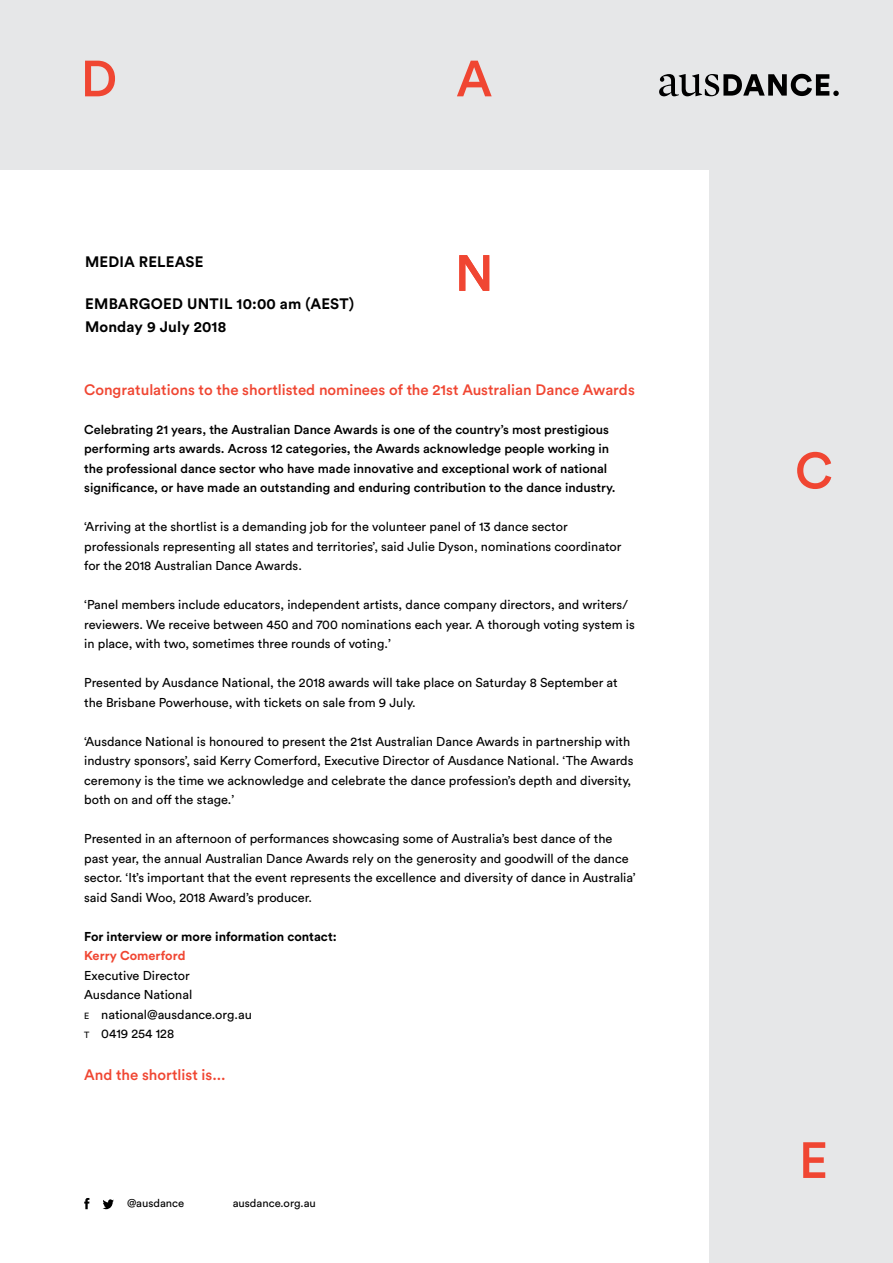
<style>
.page{position:relative;width:893px;height:1263px;background:#e6e7e8}
.page>*{position:absolute;margin:0;border:0;box-sizing:border-box;transform-origin:0 0}
.t1{font:500 15px "Circular Std";color:#f04632}
.t2{font:700 15px/22.5px "Circular Std";letter-spacing:.01em;color:#000}
.t3{font:12.75px/19.5px "Circular Std";color:#000}
.t4{font:500 12.75px/19.5px "Circular Std";color:#000}
.t5{font:700 12.75px "Circular Std";color:#000}
.t6{font:700 12.75px "Circular Std";color:#f04632}
.t7{font:11.25px "Circular Std";color:#000}
.s1{font-size:8.85px}
</style>
<div class="page">
<div style="left:0;top:170px;width:708px;height:1093px;background:#fff"></div>
<svg style="left:85px;top:61px;width:30px;height:35px"></svg>
<svg style="left:457px;top:61px;width:35px;height:35px"></svg>
<svg style="left:803px;top:1142px;width:22px;height:36px"></svg>
<svg style="left:797px;top:452px;width:34px;height:37px"></svg>
<svg style="left:659px;top:74px;width:180px;height:22px"></svg>
<svg style="left:103px;top:1199px;width:11px;height:10px"></svg>
<svg style="left:84px;top:1198px;width:5px;height:11px"></svg>
<svg style="left:459px;top:255px;width:30px;height:36px"></svg>
<p class="t2" style="left:85px;top:250px;width:120px">MEDIA RELEASE</p>
<p class="t2" style="left:85px;top:292px;width:270px">EMBARGOED UNTIL 10:00 am (AEST)<br>Monday 9 July 2018</p>
<p class="t1" style="left:84px;top:380px;width:552px">Congratulations to the shortlisted nominees of the 21st Australian Dance Awards</p>
<p class="t4" style="left:84px;top:419px;width:533px">Celebrating 21 years, the Australian Dance Awards is one of the country’s most prestigious performing arts awards. Across 12 categories, the Awards acknowledge people working in the professional dance sector who have made innovative and exceptional work of national significance, or have made an outstanding and enduring contribution to the dance industry.</p>
<p class="t3" style="left:84px;top:517px;width:539px">‘Arriving at the shortlist is a demanding job for the volunteer panel of 13 dance sector professionals representing all states and territories’, said Julie Dyson, nominations coordinator for the 2018 Australian Dance Awards.</p>
<p class="t3" style="left:84px;top:595px;width:552px">‘Panel members include educators, independent artists, dance company directors, and writers/ reviewers. We receive between 450 and 700 nominations each year. A thorough voting system is in place, with two, sometimes three rounds of voting.’</p>
<p class="t3" style="left:84px;top:673px;width:535px">Presented by Ausdance National, the 2018 awards will take place on Saturday 8 September at the Brisbane Powerhouse, with tickets on sale from 9 July.</p>
<p class="t3" style="left:84px;top:731px;width:551px">‘Ausdance National is honoured to present the 21st Australian Dance Awards in partnership with industry sponsors’, said Kerry Comerford, Executive Director of Ausdance National. ‘The Awards ceremony is the time we acknowledge and celebrate the dance profession’s depth and diversity, both on and off the stage.’</p>
<p class="t3" style="left:84px;top:829px;width:553px">Presented in an afternoon of performances showcasing some of Australia’s best dance of the past year, the annual Australian Dance Awards rely on the generosity and goodwill of the dance sector. ‘It’s important that the event represents the excellence and diversity of dance in Australia’ said Sandi Woo, 2018 Award’s producer.</p>
<p class="t5" style="left:84px;top:928px;width:254px">For interview or more information contact:</p>
<p class="t6" style="left:84px;top:948px;width:103px">Kerry Comerford</p>
<p class="t3" style="left:84px;top:965px;width:169px">Executive Director<br>Ausdance National<br><span class="s1">e</span> national@ausdance.org.au <span class="s1">t</span> 0419 254 128</p>
<p class="t1" style="left:84px;top:1066px;width:143px">And the shortlist is...</p>
<p class="t7" style="left:127px;top:1196px;width:59px">@ausdance</p>
<p class="t7" style="left:233px;top:1196px;width:85px">ausdance.org.au</p>
</div>
